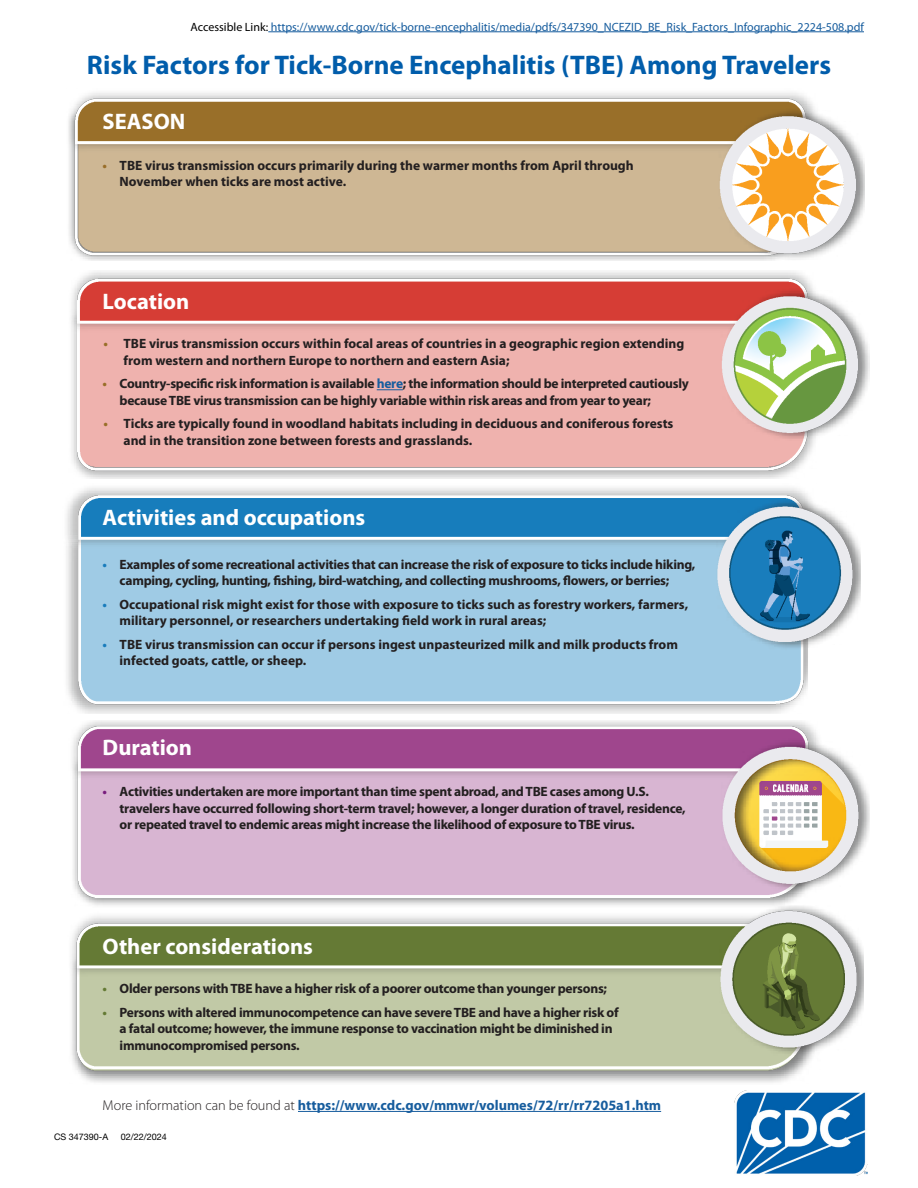
<style>
.page{position:relative;width:918px;height:1188px;background:#fff}
.page>*{position:absolute;margin:0;border:0;box-sizing:border-box;transform-origin:0 0}
.H1-_title{font:700 27px "Myriad Pro";color:#015dab}
.t1{font:700 22.5px "Myriad Pro";color:#fff}
.P1{font:700 14.25px "Myriad Pro";color:#175d9e}
.t2{font:700 13.5px/16.2px "Myriad Pro";letter-spacing:-.02em;color:#231f20}
.t3{font:700 13.5px/16.2px "Myriad Pro";color:#231f20}
.t4{font:12px "Myriad Pro";color:#175d9e}
.t5{font:9px "Helvetica Neue LT Std";color:#000}
.s1{color:#000}
.s2{color:#996e29}
.s3{color:#175d9e}
.s4{color:#197cbc}
.s5{color:#781d7d}
.s6{color:#647a34}
.s7{font-weight:300;color:#231f20}
</style>
<div class="page">
<img style="left:734px;top:1091px;width:134px;height:84px">
<img style="left:68px;top:93px;width:796px;height:168px">
<img style="left:71px;top:271px;width:799px;height:207px">
<img style="left:66px;top:488px;width:795px;height:226px">
<img style="left:72px;top:720px;width:798px;height:185px">
<img style="left:71px;top:905px;width:793px;height:178px">
<svg style="left:377px;top:389px;width:26px;height:1px"></svg>
<hr style="left:298px;top:1111px;width:363px;height:1px;background:#175d9e">
<hr style="left:268px;top:32px;width:596px;height:1px;background:#175d9e">
<p class="t4" style="left:191px;top:20px;width:675px"><span class="s1">Accessible Link:</span> https://www.cdc.gov/tick-borne-encephalitis/media/pdfs/347390_NCEZID_BE_Risk_Factors_Infographic_2224-508.pdf</p>
<h1 class="H1-_title" style="left:87px;top:50px;width:746px">Risk Factors for Tick-Borne Encephalitis (TBE) Among Travelers</h1>
<h2 class="t1" style="left:103px;top:109px;width:84px">SEASON</h2>
<p class="t3" style="left:120px;top:157px;width:516px;text-indent:-17px"><span class="s2">•</span> TBE virus transmission occurs primarily during the warmer months from April through<br>November when ticks are most active.</p>
<h2 class="t1" style="left:103px;top:289px;width:88px">Location</h2>
<p class="t3" style="left:124px;top:336px;width:562px;text-indent:-20px"><span class="s2">•</span> TBE virus transmission occurs within focal areas of countries in a geographic region extending from western and northern Europe to northern and eastern Asia;</p>
<p class="t2" style="left:120px;top:376px;width:571px;text-indent:-17px"><span class="s2">•</span> Country-specific risk information is available <span class="s3">here</span>; the information should be interpreted cautiously because TBE virus transmission can be highly variable within risk areas and from year to year;</p>
<p class="t3" style="left:124px;top:416px;width:551px;text-indent:-20px"><span class="s2">•</span> Ticks are typically found in woodland habitats including in deciduous and coniferous forests and in the transition zone between forests and grasslands.</p>
<h2 class="t1" style="left:103px;top:504px;width:264px">Activities and occupations</h2>
<p class="t2" style="left:120px;top:556px;width:577px;text-indent:-17px"><span class="s4">•</span> Examples of some recreational activities that can increase the risk of exposure to ticks include hiking, camping, cycling, hunting, fishing, bird-watching, and collecting mushrooms, flowers, or berries;</p>
<p class="t3" style="left:120px;top:596px;width:570px;text-indent:-17px"><span class="s4">•</span> Occupational risk might exist for those with exposure to ticks such as forestry workers, farmers, military personnel, or researchers undertaking field work in rural areas;</p>
<p class="t3" style="left:120px;top:636px;width:560px;text-indent:-17px"><span class="s4">•</span> TBE virus transmission can occur if persons ingest unpasteurized milk and milk products from infected goats, cattle, or sheep.</p>
<h2 class="t1" style="left:103px;top:735px;width:91px">Duration</h2>
<p class="t2" style="left:120px;top:784px;width:567px;text-indent:-17px"><span class="s5">•</span> Activities undertaken are more important than time spent abroad, and TBE cases among U.S. travelers have occurred following short-term travel; however, a longer duration of travel, residence, or repeated travel to endemic areas might increase the likelihood of exposure to TBE virus.</p>
<h2 class="t1" style="left:103px;top:934px;width:212px">Other considerations</h2>
<p class="t2" style="left:103px;top:981px;width:506px"><span class="s6">•</span> Older persons with TBE have a higher risk of a poorer outcome than younger persons;</p>
<p class="t2" style="left:120px;top:1005px;width:501px;text-indent:-17px"><span class="s6">•</span> Persons with altered immunocompetence can have severe TBE and have a higher risk of a fatal outcome; however, the immune response to vaccination might be diminished in immunocompromised persons.</p>
<p class="P1" style="left:103px;top:1097px;width:560px"><span class="s7">More information can be found at</span> https://www.cdc.gov/mmwr/volumes/72/rr/rr7205a1.htm</p>
<p class="t5" style="left:54px;top:1132px;width:56px">CS 347390-A</p>
<p class="t5" style="left:121px;top:1132px;width:48px">02/22/2024</p>
</div>
